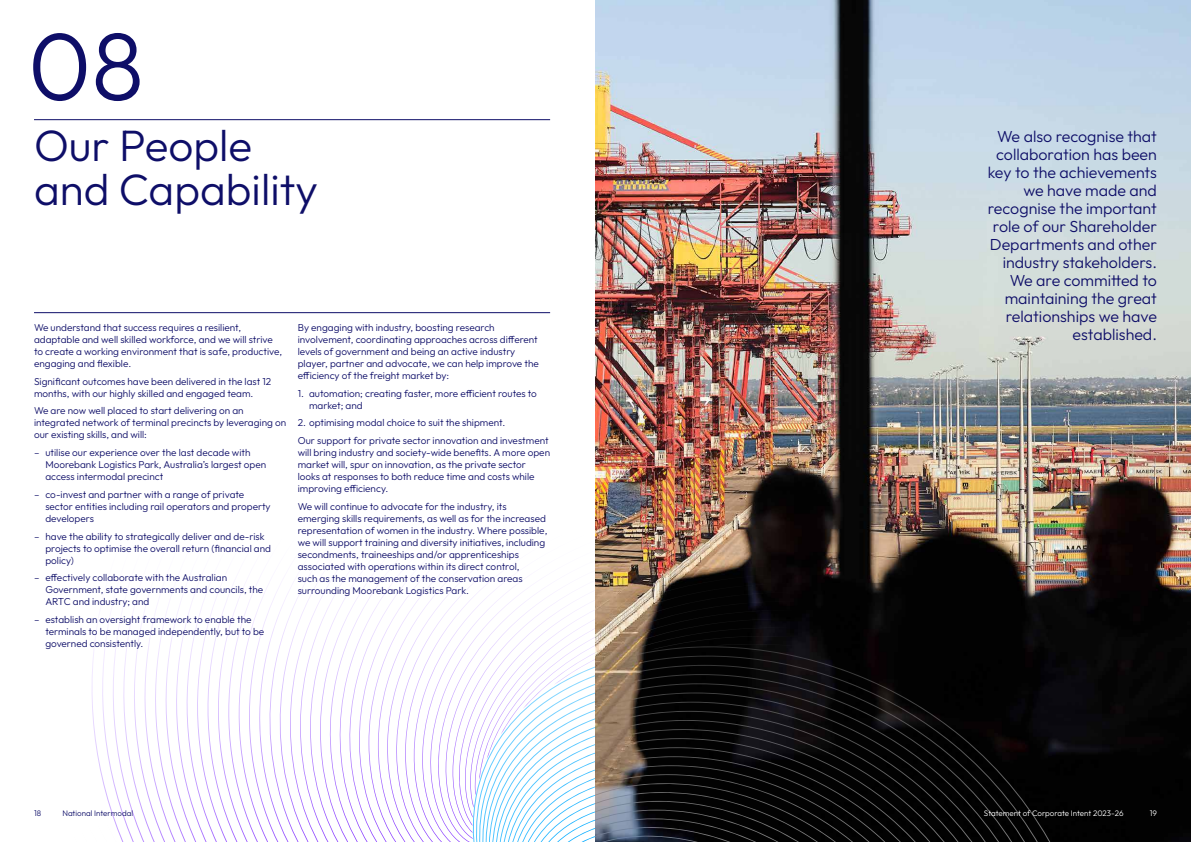
<style>
.page{position:relative;width:1191px;height:842px;background:#fff}
.page>*{position:absolute;margin:0;border:0;box-sizing:border-box;transform-origin:0 0}
.t1{font:300 96px "Outfit";color:#0e0e68}
.t2{font:300 44px/44px "Outfit";color:#0e0e68}
.t3{font:300 16px/18px "Outfit";color:#0e0e68;text-align:right}
.t4{font:300 10px/12px "Outfit";color:#0e0e68}
.t5{font:300 8px "Outfit";letter-spacing:-.005em;color:#fff}
.t6{font:300 8px "Outfit";color:#0e0e68}
</style>
<div class="page">
<img style="left:595px;top:0;width:596px;height:842px">
<img style="left:137px;top:243px;width:687px;height:554px">
<img style="left:148px;top:252px;width:675px;height:545px">
<img style="left:159px;top:261px;width:664px;height:536px">
<img style="left:169px;top:270px;width:653px;height:527px">
<img style="left:180px;top:279px;width:642px;height:518px">
<img style="left:190px;top:289px;width:632px;height:508px">
<svg style="left:201px;top:298px;width:620px;height:499px"></svg>
<img style="left:212px;top:307px;width:609px;height:490px">
<img style="left:222px;top:316px;width:599px;height:481px">
<img style="left:233px;top:325px;width:587px;height:472px">
<img style="left:243px;top:335px;width:577px;height:462px">
<img style="left:254px;top:344px;width:566px;height:453px">
<img style="left:264px;top:353px;width:555px;height:444px">
<img style="left:275px;top:362px;width:544px;height:435px">
<img style="left:285px;top:371px;width:534px;height:426px">
<img style="left:295px;top:381px;width:523px;height:416px">
<img style="left:306px;top:390px;width:512px;height:407px">
<img style="left:316px;top:399px;width:502px;height:398px">
<img style="left:326px;top:408px;width:491px;height:389px">
<img style="left:336px;top:417px;width:481px;height:380px">
<img style="left:346px;top:426px;width:471px;height:371px">
<img style="left:359px;top:436px;width:457px;height:361px">
<img style="left:368px;top:445px;width:448px;height:352px">
<img style="left:378px;top:454px;width:438px;height:343px">
<img style="left:387px;top:463px;width:428px;height:9px">
<img style="left:383px;top:472px;width:432px;height:369px">
<img style="left:404px;top:482px;width:411px;height:360px">
<img style="left:411px;top:491px;width:403px;height:351px">
<img style="left:421px;top:500px;width:393px;height:9px">
<img style="left:419px;top:509px;width:395px;height:333px">
<img style="left:437px;top:518px;width:376px;height:324px">
<img style="left:437px;top:528px;width:376px;height:311px">
<img style="left:452px;top:537px;width:361px;height:296px">
<img style="left:458px;top:546px;width:354px;height:280px">
<img style="left:464px;top:555px;width:348px;height:263px">
<svg style="left:469px;top:564px;width:343px;height:79px"></svg>
<svg style="left:474px;top:573px;width:337px;height:70px"></svg>
<svg style="left:479px;top:582px;width:332px;height:61px"></svg>
<svg style="left:486px;top:591px;width:325px;height:52px"></svg>
<svg style="left:500px;top:600px;width:310px;height:43px"></svg>
<svg style="left:522px;top:609px;width:288px;height:34px"></svg>
<svg style="left:106px;top:797px;width:297px;height:45px"></svg>
<svg style="left:468px;top:643px;width:644px;height:199px"></svg>
<svg style="left:471px;top:652px;width:632px;height:190px"></svg>
<svg style="left:474px;top:661px;width:619px;height:181px"></svg>
<svg style="left:478px;top:671px;width:605px;height:171px"></svg>
<svg style="left:481px;top:680px;width:592px;height:162px"></svg>
<svg style="left:484px;top:689px;width:579px;height:153px"></svg>
<svg style="left:488px;top:698px;width:565px;height:144px;background:#3e3e3f"></svg>
<svg style="left:491px;top:707px;width:552px;height:135px;background:#3f3f40"></svg>
<svg style="left:494px;top:716px;width:539px;height:126px"></svg>
<svg style="left:498px;top:725px;width:526px;height:117px;background:#3e3f40"></svg>
<svg style="left:501px;top:734px;width:513px;height:108px;background:#3f3f40"></svg>
<svg style="left:504px;top:743px;width:500px;height:99px;background:#424344"></svg>
<svg style="left:508px;top:752px;width:486px;height:90px;background:#3f4040"></svg>
<svg style="left:511px;top:761px;width:473px;height:81px;background:#3c4042"></svg>
<hr style="left:34px;top:119px;width:516px;height:1px;background:#0e0e68">
<hr style="left:34px;top:312px;width:516px;height:1px;background:#0e0e68">
<h1 class="t1" style="left:28px;top:12px;width:118px">08</h1>
<h2 class="t2" style="left:34px;top:123px;width:285px">Our People and Capability</h2>
<p class="t4" style="left:34px;top:322px;width:250px">We understand that success requires a resilient, adaptable and well skilled workforce, and we will strive to create a working environment that is safe, productive, engaging and flexible.</p>
<p class="t4" style="left:34px;top:375px;width:239px">Significant outcomes have been delivered in the last 12 months, with our highly skilled and engaged team.</p>
<p class="t4" style="left:34px;top:405px;width:254px">We are now well placed to start delivering on an integrated network of terminal precincts by leveraging on our existing skills, and will:</p>
<p class="t4" style="left:45px;top:447px;width:222px;text-indent:-11px">– utilise our experience over the last decade with<br>Moorebank Logistics Park, Australia’s largest open access intermodal precinct</p>
<p class="t4" style="left:45px;top:488px;width:227px;text-indent:-11px">– co-invest and partner with a range of private sector entities including rail operators and property developers</p>
<p class="t4" style="left:45px;top:530px;width:227px;text-indent:-11px">– have the ability to strategically deliver and de-risk projects to optimise the overall return (financial and policy)</p>
<p class="t4" style="left:45px;top:572px;width:219px;text-indent:-11px">– effectively collaborate with the Australian<br>Government, state governments and councils, the<br>ARTC and industry; and</p>
<p class="t4" style="left:45px;top:613px;width:220px;text-indent:-11px">– establish an oversight framework to enable the terminals to be managed independently, but to be governed consistently.</p>
<p class="t4" style="left:298px;top:322px;width:243px">By engaging with industry, boosting research involvement, coordinating approaches across different levels of government and being an active industry player, partner and advocate, we can help improve the efficiency of the freight market by:</p>
<p class="t4" style="left:309px;top:387px;width:229px;text-indent:-11px">1. automation; creating faster, more efficient routes to market; and</p>
<p class="t4" style="left:298px;top:414px;width:252px;line-height:17.7px">2. optimising modal choice to suit the shipment.<br>Our support for private sector innovation and investment</p>
<p class="t4" style="left:298px;top:447px;width:254px">will bring industry and society-wide benefits. A more open market will, spur on innovation, as the private sector looks at responses to both reduce time and costs while improving efficiency.</p>
<p class="t4" style="left:298px;top:500px;width:251px">We will continue to advocate for the industry, its emerging skills requirements, as well as for the increased representation of women in the industry. Where possible, we will support training and diversity initiatives, including secondments, traineeships and/or apprenticeships associated with operations within its direct control,<br>such as the management of the conservation areas surrounding Moorebank Logistics Park.</p>
<p class="t3" style="left:987px;top:127px;width:171px">We also recognise that collaboration has been key to the achievements we have made and recognise the important role of our Shareholder<br>Departments and other industry stakeholders.<br>We are committed to maintaining the great relationships we have established.</p>
<p class="t6" style="left:34px;top:809px;width:9px">18</p>
<p class="t6" style="left:62px;top:809px;width:72px">National Intermodal</p>
<p class="t5" style="left:984px;top:809px;width:141px">Statement of Corporate Intent 2023-26</p>
<p class="t5" style="left:1149px;top:809px;width:9px">19</p>
</div>
